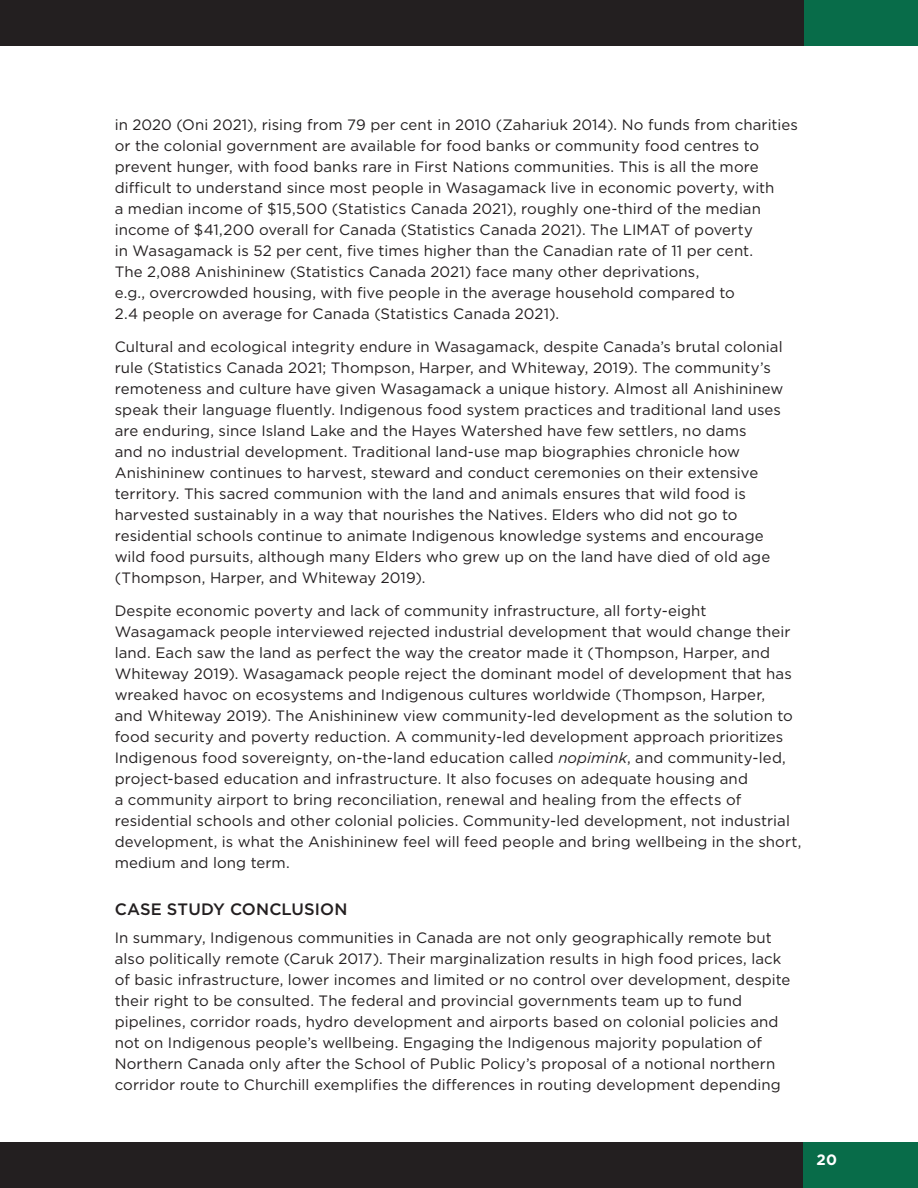
<style>
.page{position:relative;width:918px;height:1188px;background:#fff}
.page>*{position:absolute;margin:0;border:0;box-sizing:border-box;transform-origin:0 0}
.t1{font:500 16.5px "Gotham";letter-spacing:.01em;color:#231f20}
.t2{font:15px/21px "Gotham";letter-spacing:.005em;color:#231f20}
.t3{font:700 15px "Gotham";color:#fff}
.s1{font-style:italic}
</style>
<div class="page">
<div style="left:802px;top:1143px;width:116px;height:45px;background:#086c49"></div>
<div style="left:803px;top:0;width:115px;height:45px;background:#086c49"></div>
<div style="left:0;top:1143px;width:802px;height:45px;background:#231f20"></div>
<div style="left:0;top:0;width:803px;height:45px;background:#231f20"></div>
<p class="t2" style="left:115px;top:114px;width:685px">in 2020 (Oni 2021), rising from 79 per cent in 2010 (Zahariuk 2014). No funds from charities or the colonial government are available for food banks or community food centres to prevent hunger, with food banks rare in First Nations communities. This is all the more difficult to understand since most people in Wasagamack live in economic poverty, with<br>a median income of $15,500 (Statistics Canada 2021), roughly one-third of the median income of $41,200 overall for Canada (Statistics Canada 2021). The LIMAT of poverty<br>in Wasagamack is 52 per cent, five times higher than the Canadian rate of 11 per cent.<br>The 2,088 Anishininew (Statistics Canada 2021) face many other deprivations,<br>e.g., overcrowded housing, with five people in the average household compared to<br>2.4 people on average for Canada (Statistics Canada 2021).</p>
<p class="t2" style="left:115px;top:336px;width:670px">Cultural and ecological integrity endure in Wasagamack, despite Canada’s brutal colonial rule (Statistics Canada 2021; Thompson, Harper, and Whiteway, 2019). The community’s remoteness and culture have given Wasagamack a unique history. Almost all Anishininew speak their language fluently. Indigenous food system practices and traditional land uses are enduring, since Island Lake and the Hayes Watershed have few settlers, no dams<br>and no industrial development. Traditional land-use map biographies chronicle how Anishininew continues to harvest, steward and conduct ceremonies on their extensive territory. This sacred communion with the land and animals ensures that wild food is harvested sustainably in a way that nourishes the Natives. Elders who did not go to residential schools continue to animate Indigenous knowledge systems and encourage wild food pursuits, although many Elders who grew up on the land have died of old age (Thompson, Harper, and Whiteway 2019).</p>
<p class="t2" style="left:115px;top:600px;width:688px">Despite economic poverty and lack of community infrastructure, all forty-eight Wasagamack people interviewed rejected industrial development that would change their land. Each saw the land as perfect the way the creator made it (Thompson, Harper, and Whiteway 2019). Wasagamack people reject the dominant model of development that has wreaked havoc on ecosystems and Indigenous cultures worldwide (Thompson, Harper,<br>and Whiteway 2019). The Anishininew view community-led development as the solution to food security and poverty reduction. A community-led development approach prioritizes Indigenous food sovereignty, on-the-land education called <span class="s1">nopimink</span>, and community-led, project-based education and infrastructure. It also focuses on adequate housing and<br>a community airport to bring reconciliation, renewal and healing from the effects of residential schools and other colonial policies. Community-led development, not industrial development, is what the Anishininew feel will feed people and bring wellbeing in the short, medium and long term.</p>
<p class="t1" style="left:115px;top:898px;width:234px">CASE STUDY CONCLUSION</p>
<p class="t2" style="left:115px;top:927px;width:677px">In summary, Indigenous communities in Canada are not only geographically remote but also politically remote (Caruk 2017). Their marginalization results in high food prices, lack of basic infrastructure, lower incomes and limited or no control over development, despite their right to be consulted. The federal and provincial governments team up to fund pipelines, corridor roads, hydro development and airports based on colonial policies and not on Indigenous people’s wellbeing. Engaging the Indigenous majority population of Northern Canada only after the School of Public Policy’s proposal of a notional northern corridor route to Churchill exemplifies the differences in routing development depending</p>
<p class="t3" style="left:817px;top:1150px;width:22px">20</p>
</div>
